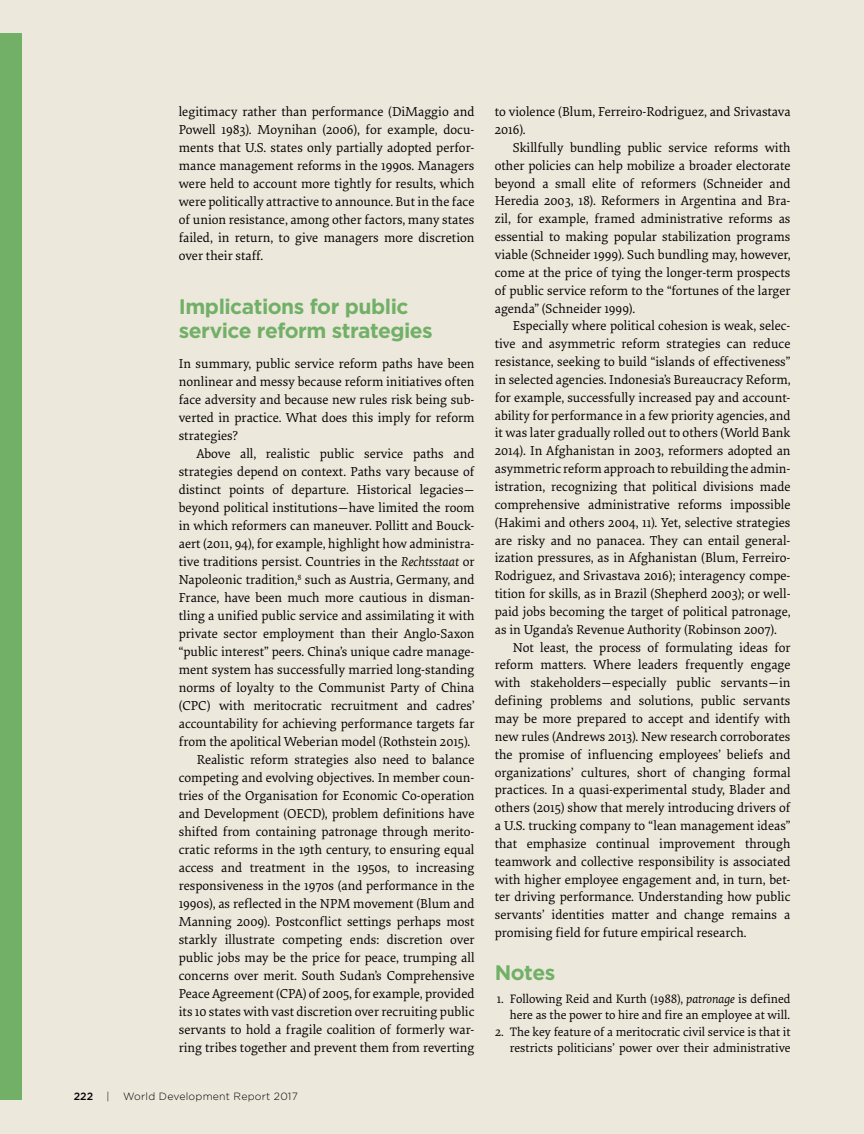
<style>
.page{position:relative;width:864px;height:1134px;background:#ede8dc}
.page>*{position:absolute;margin:0;border:0;box-sizing:border-box;transform-origin:0 0}
.t1{font:700 21px/24px "Gotham";letter-spacing:-.025em;color:#71b066}
.t2{font:13.5px/17.9px "Elena Basic";color:#000;text-align:justify}
.t3{font:12.75px/16.5px "Elena Basic";color:#000;text-align:right}
.t4{font:300 10.5px "Gotham";letter-spacing:.02em;color:#000}
.t5{font:500 10.5px "Gotham";color:#000}
.s1{font-style:italic}
</style>
<div class="page">
<div style="left:0;top:34px;width:22px;height:1066px;background:#71b066"></div>
<p class="t2" style="left:179px;top:102px;width:297px">legitimacy rather than performance (DiMaggio and Powell 1983). Moynihan (2006), for example, docu&shy;ments that U.S. states only partially adopted perfor&shy;mance management reforms in the 1990s. Managers were held to account more tightly for results, which were politically attractive to announce. But in the face of union resistance, among other factors, many states failed, in return, to give managers more discretion over their staff.</p>
<h1 class="t1" style="left:179px;top:295px;width:256px">Implications for public service reform strategies</h1>
<p class="t2" style="left:179px;top:354px;width:297px">In summary, public service reform paths have been nonlinear and messy because reform initiatives often face adversity and because new rules risk being sub&shy;verted in practice. What does this imply for reform strategies?</p>
<p class="t2" style="left:197px;top:444px;width:279px">Above all, realistic public service paths and</p>
<p class="t2" style="left:179px;top:462px;width:297px">strategies depend on context. Paths vary because of</p>
<p class="t2" style="left:179px;top:480px;width:297px">distinct points of departure. Historical legacies—</p>
<p class="t2" style="left:179px;top:498px;width:297px">beyond political institutions—have limited the room</p>
<p class="t2" style="left:179px;top:516px;width:297px">in which reformers can maneuver. Pollitt and Bouck-</p>
<p class="t2" style="left:179px;top:534px;width:297px">aert (2011, 94), for example, highlight how administra-</p>
<p class="t2" style="left:179px;top:552px;width:297px">tive traditions persist. Countries in the <span class="s1">Rechtsstaat</span> or</p>
<p class="t2" style="left:179px;top:570px;width:297px">Napoleonic tradition,<sup>8</sup> such as Austria, Germany, and</p>
<p class="t2" style="left:179px;top:588px;width:297px">France, have been much more cautious in disman-</p>
<p class="t2" style="left:179px;top:606px;width:297px">tling a unified public service and assimilating it with</p>
<p class="t2" style="left:179px;top:624px;width:297px">private sector employment than their Anglo-Saxon</p>
<p class="t2" style="left:179px;top:642px;width:297px">“public interest” peers. China’s unique cadre manage-</p>
<p class="t2" style="left:179px;top:660px;width:297px">ment system has successfully married long-standing</p>
<p class="t2" style="left:179px;top:678px;width:297px">norms of loyalty to the Communist Party of China</p>
<p class="t2" style="left:179px;top:696px;width:297px">(CPC) with meritocratic recruitment and cadres’</p>
<p class="t2" style="left:179px;top:714px;width:297px">accountability for achieving performance targets far</p>
<p class="t2" style="left:179px;top:732px;width:293px">from the apolitical Weberian model (Rothstein 2015).</p>
<p class="t2" style="left:197px;top:750px;width:279px">Realistic reform strategies also need to balance</p>
<p class="t2" style="left:179px;top:768px;width:297px">competing and evolving objectives. In member coun-</p>
<p class="t2" style="left:179px;top:786px;width:297px">tries of the Organisation for Economic Co-operation</p>
<p class="t2" style="left:179px;top:804px;width:297px">and Development (OECD), problem definitions have</p>
<p class="t2" style="left:179px;top:822px;width:297px">shifted from containing patronage through merito-</p>
<p class="t2" style="left:179px;top:840px;width:297px">cratic reforms in the 19th century, to ensuring equal</p>
<p class="t2" style="left:179px;top:858px;width:297px">access and treatment in the 1950s, to increasing</p>
<p class="t2" style="left:179px;top:876px;width:297px">responsiveness in the 1970s (and performance in the</p>
<p class="t2" style="left:179px;top:894px;width:297px">1990s), as reflected in the NPM movement (Blum and</p>
<p class="t2" style="left:179px;top:912px;width:297px">Manning 2009). Postconflict settings perhaps most</p>
<p class="t2" style="left:179px;top:930px;width:297px">starkly illustrate competing ends: discretion over</p>
<p class="t2" style="left:179px;top:948px;width:297px">public jobs may be the price for peace, trumping all</p>
<p class="t2" style="left:179px;top:966px;width:297px">concerns over merit. South Sudan’s Comprehensive</p>
<p class="t2" style="left:179px;top:984px;width:297px">Peace Agreement (CPA) of 2005, for example, provided</p>
<p class="t2" style="left:179px;top:1002px;width:297px">its 10 states with vast discretion over recruiting public</p>
<p class="t2" style="left:179px;top:1020px;width:297px">servants to hold a fragile coalition of formerly war-</p>
<p class="t2" style="left:179px;top:1038px;width:297px">ring tribes together and prevent them from reverting</p>
<p class="t5" style="left:74px;top:1090px;width:21px">222</p>
<p class="t4" style="left:107px;top:1090px;width:5px">|</p>
<p class="t4" style="left:123px;top:1090px;width:176px">World Development Report 2017</p>
<p class="t2" style="left:495px;top:102px;width:297px">to violence (Blum, Ferreiro-Rodriguez, and Srivastava<br>2016).</p>
<p class="t2" style="left:495px;top:138px;width:297px;text-indent:18px">Skillfully bundling public service reforms with other policies can help mobilize a broader electorate beyond a small elite of reformers (Schneider and Heredia 2003, 18). Reformers in Argentina and Bra&shy;zil, for example, framed administrative reforms as essential to making popular stabilization programs viable (Schneider 1999). Such bundling may, however, come at the price of tying the longer-term prospects of public service reform to the “fortunes of the larger agenda” (Schneider 1999).</p>
<p class="t2" style="left:495px;top:316px;width:297px;text-indent:18px">Especially where political cohesion is weak, selec&shy;tive and asymmetric reform strategies can reduce resistance, seeking to build “islands of effectiveness” in selected agencies. Indonesia’s Bureaucracy Reform, for example, successfully increased pay and account&shy;ability for performance in a few priority agencies, and it was later gradually rolled out to others (World Bank 2014). In Afghanistan in 2003, reformers adopted an asymmetric reform approach to rebuilding the admin&shy;istration, recognizing that political divisions made comprehensive administrative reforms impossible (Hakimi and others 2004, 11). Yet, selective strategies are risky and no panacea. They can entail general&shy;ization pressures, as in Afghanistan (Blum, Ferreiro-Rodriguez, and Srivastava 2016); interagency compe&shy;tition for skills, as in Brazil (Shepherd 2003); or well&shy;paid jobs becoming the target of political patronage, as in Uganda’s Revenue Authority (Robinson 2007).</p>
<p class="t2" style="left:495px;top:638px;width:297px;text-indent:18px">Not least, the process of formulating ideas for reform matters. Where leaders frequently engage with stakeholders—especially public servants—in defining problems and solutions, public servants may be more prepared to accept and identify with new rules (Andrews 2013). New research corroborates the promise of influencing employees’ beliefs and organizations’ cultures, short of changing formal practices. In a quasi-experimental study, Blader and others (2015) show that merely introducing drivers of a U.S. trucking company to “lean management ideas” that emphasize continual improvement through teamwork and collective responsibility is associated with higher employee engagement and, in turn, bet&shy;ter driving performance. Understanding how public servants’ identities matter and change remains a promising field for future empirical research.</p>
<h1 class="t1" style="left:495px;top:960px;width:62px">Notes</h1>
<p class="t3" style="left:497px;top:990px;width:295px">1. Following Reid and Kurth (1988), <span class="s1">patronage</span> is defined here as the power to hire and fire an employee at will.</p>
<p class="t3" style="left:495px;top:1023px;width:297px">2. The key feature of a meritocratic civil service is that it restricts politicians’ power over their administrative</p>
</div>
